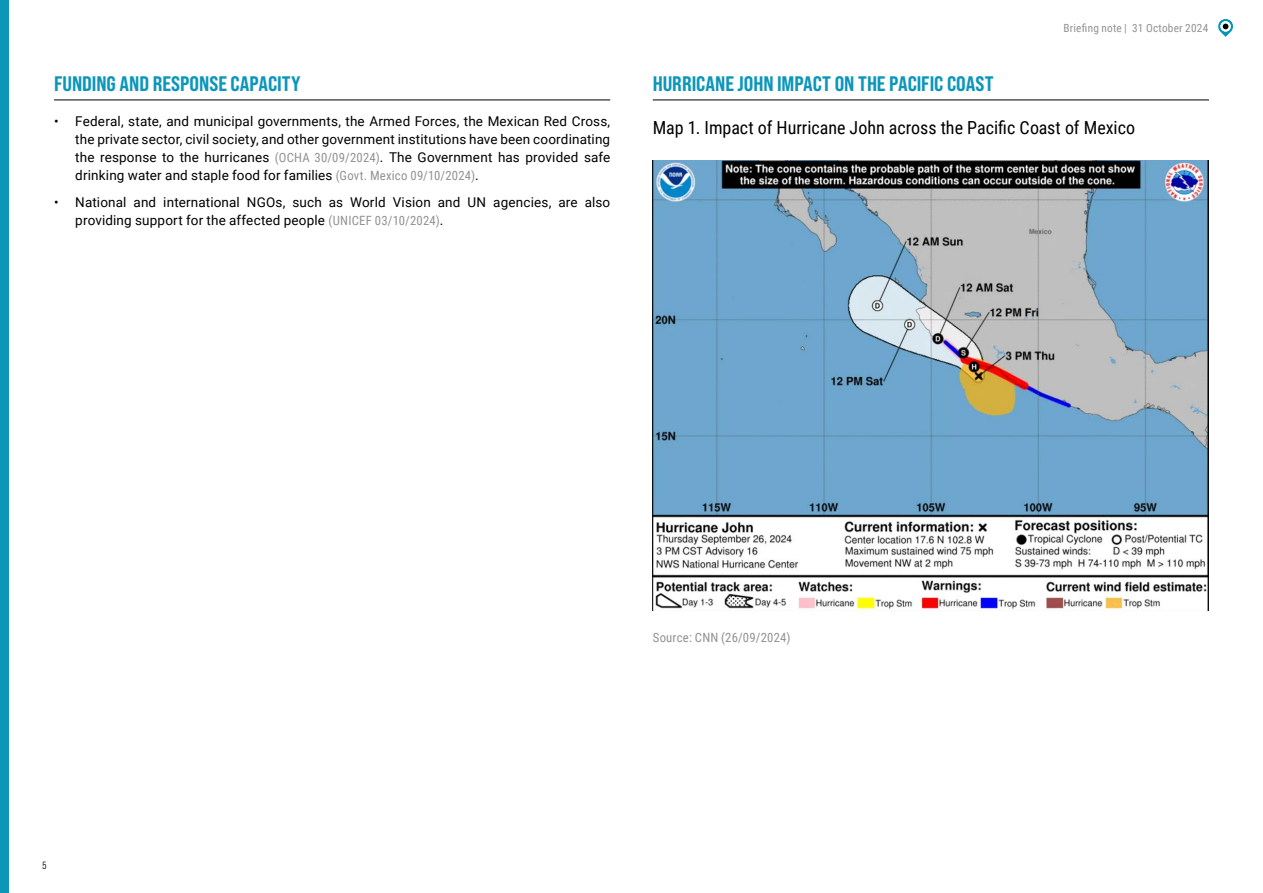
<style>
.page{position:relative;width:1263px;height:893px;background:#fff}
.page>*{position:absolute;margin:0;border:0;box-sizing:border-box;transform-origin:0 0}
.t1{font:21px "Bebas Neue Pro Semi Exp X Bold";color:#0c96ba}
.t2{font:18px "Roboto Condensed";color:#000}
.t3{font:13.5px/18px "Roboto";letter-spacing:.01em;color:#000;text-align:justify}
.t4{font:12.75px "Roboto Condensed";letter-spacing:.015em;color:#929292}
.t5{font:11.25px "Roboto Condensed";letter-spacing:.02em;color:#929292}
.t6{font:10.5px "Bebas Neue Pro Middle";color:#000}
.s1{font-family:"Roboto Condensed";font-size:12.75px;color:#929292}
</style>
<div class="page">
<svg style="left:1218px;top:19px;width:15px;height:18px"></svg>
<div style="left:0;top:0;width:9px;height:893px;background:#0c96ba"></div>
<hr style="left:54px;top:100px;width:556px;height:1px;background:#000">
<hr style="left:653px;top:100px;width:556px;height:1px;background:#000">
<img style="left:653px;top:161px;width:556px;height:450px">
<h1 class="t1" style="left:54px;top:71px;width:248px">FUNDING AND RESPONSE CAPACITY</h1>
<p class="t3" style="left:75px;top:112px;width:536px;text-indent:-21px">• Federal, state, and municipal governments, the Armed Forces, the Mexican Red Cross, the private sector, civil society, and other government institutions have been coordinating the response to the hurricanes <span class="s1">(OCHA 30/09/2024)</span>. The Government has provided safe drinking water and staple food for families <span class="s1">(Govt. Mexico 09/10/2024)</span>.</p>
<p class="t3" style="left:75px;top:192px;width:536px;text-indent:-21px">• National and international NGOs, such as World Vision and UN agencies, are also providing support for the affected people <span class="s1">(UNICEF 03/10/2024)</span>.</p>
<p class="t5" style="left:1063px;top:20px;width:146px">Briefing note | 31 October 2024</p>
<h1 class="t1" style="left:653px;top:71px;width:342px">HURRICANE JOHN IMPACT ON THE PACIFIC COAST</h1>
<h2 class="t2" style="left:653px;top:115px;width:484px">Map 1. Impact of Hurricane John across the Pacific Coast of Mexico</h2>
<p class="t6" style="left:43px;top:859px;width:5px">5</p>
<p class="t4" style="left:653px;top:628px;width:139px">Source: CNN (26/09/2024)</p>
</div>
